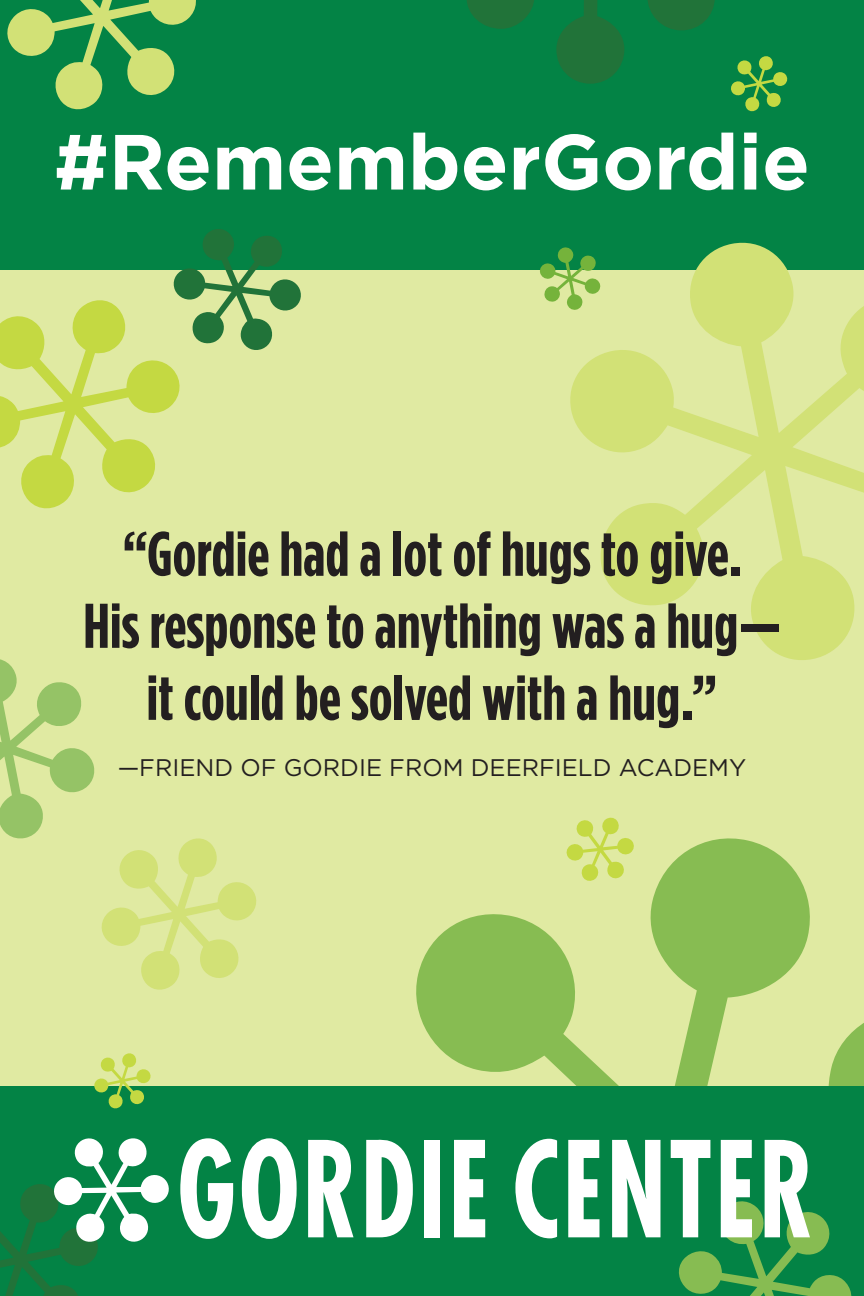
<style>
.page{position:relative;width:864px;height:1296px;background:#e0eaa2}
.page>*{position:absolute;margin:0;border:0;box-sizing:border-box;transform-origin:0 0}
.t1{font:700 78px "Gotham";color:#fff}
.t2{font:700 63px/72px "Gotham Condensed";color:#231f20;text-align:center}
.t3{font:24px "Gotham";color:#231f20}
</style>
<div class="page">
<div style="left:0;top:0;width:864px;height:270px;background:#038345"></div>
<svg style="left:570px;top:242px;width:294px;height:418px"></svg>
<svg style="left:416px;top:838px;width:448px;height:248px"></svg>
<div style="left:0;top:1086px;width:864px;height:210px;background:#038345"></div>
<svg style="left:94px;top:1053px;width:57px;height:56px"></svg>
<svg style="left:565px;top:817px;width:70px;height:65px"></svg>
<svg style="left:0;top:659px;width:257px;height:331px"></svg>
<svg style="left:7px;top:0;width:189px;height:110px"></svg>
<svg style="left:540px;top:247px;width:61px;height:64px"></svg>
<svg style="left:731px;top:56px;width:57px;height:56px"></svg>
<svg style="left:467px;top:0;width:248px;height:84px"></svg>
<svg style="left:0;top:229px;width:301px;height:280px"></svg>
<svg style="left:180px;top:1138px;width:53px;height:101px"></svg>
<svg style="left:242px;top:1138px;width:55px;height:101px"></svg>
<svg style="left:308px;top:1140px;width:46px;height:97px"></svg>
<svg style="left:366px;top:1139px;width:47px;height:98px"></svg>
<div style="left:424px;top:1140px;width:16px;height:97px;background:#fff"></div>
<svg style="left:454px;top:1140px;width:31px;height:97px"></svg>
<svg style="left:515px;top:1139px;width:42px;height:99px"></svg>
<svg style="left:568px;top:1140px;width:31px;height:97px"></svg>
<svg style="left:612px;top:1140px;width:48px;height:97px"></svg>
<svg style="left:671px;top:1140px;width:181px;height:156px"></svg>
<svg style="left:0;top:1138px;width:169px;height:158px"></svg>
<p class="t1" style="left:54px;top:110px;width:757px">#RememberGordie</p>
<p class="t2" style="left:83px;top:517px;width:699px">“Gordie had a lot of hugs to give.<br>His response to anything was a hug— it could be solved with a hug.”</p>
<p class="t3" style="left:118px;top:752px;width:630px">—FRIEND OF GORDIE FROM DEERFIELD ACADEMY</p>
</div>
